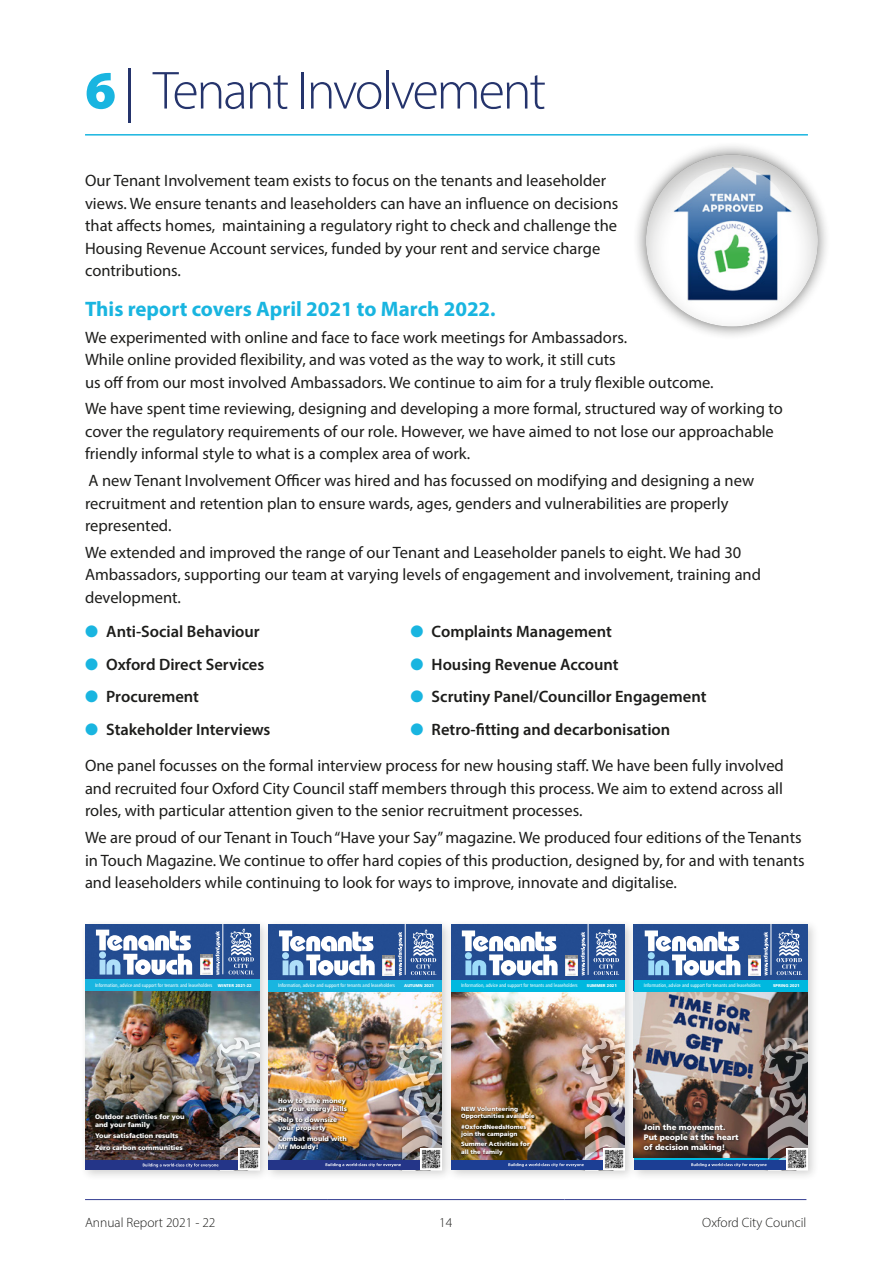
<style>
.page{position:relative;width:893px;height:1263px;background:#fff}
.page>*{position:absolute;margin:0;border:0;box-sizing:border-box;transform-origin:0 0}
.t1{font:300 54px "Myriad Pro";letter-spacing:-.04em;color:#25346c}
.t2{font:700 21px "Myriad Pro";color:#19b5e0}
.t3{font:16.5px/22.5px "Myriad Pro";color:#1d1d1b}
.t4{font:600 16.5px "Myriad Pro";color:#1d1d1b}
.t5{font:300 13.5px "Myriad Pro";color:#1d1d1b}
.t6{font:900 7.95px/10.4px "Frutiger";color:#fff}
.t7{font:900 6.6px/7.9px "Frutiger";color:#fff}
.t8{font:900 6px/7.2px "Frutiger";color:#fff}
.t9{font:condensed 5.1px "Frutiger";color:#fff}
.t10{font:900 4.05px "Frutiger";color:#fff}
.s1{font-weight:900;color:#19b5e0}
.s2{color:#19b5e0}
.s3{font-weight:900;font-stretch:normal;font-size:4.05px}
</style>
<div class="page">
<hr style="left:85px;top:134px;width:723px;height:2px;background:#19b5e0">
<hr style="left:85px;top:1199px;width:242px;height:1px;background:#343e92">
<hr style="left:327px;top:1199px;width:237px;height:1px;background:#343e92">
<hr style="left:564px;top:1199px;width:242px;height:1px;background:#343e92">
<div style="left:633px;top:141px;width:198px;height:199px;background:#1d1d1b;opacity:.6"></div>
<div style="left:633px;top:143px;width:199px;height:184px;background:#1d1d1b;opacity:.3"></div>
<img style="left:656px;top:159px;width:152px;height:154px">
<svg style="left:678px;top:168px;width:108px;height:86px"></svg>
<div style="left:79px;top:919px;width:740px;height:262px;background:#1d1d1b;opacity:.2"></div>
<img style="left:85px;top:924px;width:174px;height:56px">
<img style="left:85px;top:991px;width:174px;height:169px">
<div style="left:85px;top:980px;width:174px;height:11px;background:#19b5e0"></div>
<svg style="left:96px;top:929px;width:96px;height:46px"></svg>
<svg style="left:228px;top:928px;width:26px;height:46px"></svg>
<svg style="left:215px;top:931px;width:5px;height:44px"></svg>
<hr style="left:223px;top:924px;width:1px;height:50px;background:#fff">
<svg style="left:212px;top:1032px;width:47px;height:4px"></svg>
<div style="left:85px;top:1161px;width:174px;height:9px;background:#243588"></div>
<img style="left:143px;top:1036px;width:116px;height:134px">
<img style="left:239px;top:1149px;width:20px;height:21px">
<svg style="left:94px;top:1113px;width:93px;height:39px;background:#29211b"></svg>
<img style="left:200px;top:955px;width:12px;height:20px">
<div style="left:268px;top:924px;width:174px;height:56px;background:#234c91"></div>
<img style="left:268px;top:991px;width:174px;height:169px">
<div style="left:268px;top:980px;width:174px;height:11px;background:#19b5e0"></div>
<svg style="left:279px;top:930px;width:96px;height:45px"></svg>
<svg style="left:411px;top:929px;width:25px;height:46px"></svg>
<svg style="left:398px;top:932px;width:5px;height:43px"></svg>
<hr style="left:405px;top:924px;width:1px;height:51px;background:#fff">
<svg style="left:395px;top:1032px;width:47px;height:5px"></svg>
<div style="left:268px;top:1160px;width:174px;height:10px;background:#243588"></div>
<img style="left:326px;top:1037px;width:116px;height:133px">
<div style="left:421px;top:1148px;width:21px;height:22px;background:#f8f8f8"></div>
<img style="left:421px;top:1150px;width:20px;height:19px">
<img style="left:277px;top:1097px;width:72px;height:56px">
<img style="left:383px;top:956px;width:12px;height:19px">
<div style="left:451px;top:924px;width:174px;height:56px;background:#234c91"></div>
<img style="left:451px;top:991px;width:174px;height:169px">
<div style="left:451px;top:980px;width:174px;height:11px;background:#00b8df"></div>
<svg style="left:462px;top:930px;width:96px;height:45px"></svg>
<svg style="left:594px;top:929px;width:25px;height:46px"></svg>
<svg style="left:581px;top:932px;width:5px;height:43px"></svg>
<hr style="left:588px;top:924px;width:1px;height:51px;background:#fff">
<svg style="left:578px;top:1032px;width:47px;height:5px"></svg>
<div style="left:451px;top:1160px;width:174px;height:10px;background:#1c3e94"></div>
<img style="left:508px;top:1037px;width:117px;height:133px">
<div style="left:604px;top:1148px;width:21px;height:22px;background:#f8f8f8"></div>
<img style="left:604px;top:1150px;width:20px;height:19px">
<div style="left:460px;top:1106px;width:76px;height:51px;background:#000;opacity:.75"></div>
<img style="left:566px;top:956px;width:12px;height:19px">
<div style="left:634px;top:924px;width:174px;height:56px;background:#234c91"></div>
<img style="left:634px;top:991px;width:174px;height:169px">
<div style="left:634px;top:980px;width:174px;height:11px;background:#00b8df"></div>
<svg style="left:645px;top:930px;width:95px;height:45px"></svg>
<svg style="left:776px;top:929px;width:26px;height:46px"></svg>
<svg style="left:764px;top:932px;width:4px;height:43px"></svg>
<hr style="left:771px;top:924px;width:1px;height:51px;background:#fff">
<svg style="left:761px;top:1032px;width:47px;height:5px"></svg>
<div style="left:634px;top:1160px;width:174px;height:10px;background:#1c3e94"></div>
<img style="left:691px;top:1037px;width:117px;height:133px">
<div style="left:787px;top:1148px;width:21px;height:22px;background:#fff"></div>
<img style="left:787px;top:1149px;width:20px;height:20px">
<div style="left:643px;top:1123px;width:98px;height:31px;background:#231f20;opacity:.75"></div>
<img style="left:748px;top:956px;width:13px;height:19px">
<h1 class="t1" style="left:85px;top:58px;width:463px"><span class="s1">6</span> | Tenant Involvement</h1>
<p class="t3" style="left:85px;top:169px;width:535px">Our Tenant Involvement team exists to focus on the tenants and leaseholder views. We ensure tenants and leaseholders can have an influence on decisions that affects homes, maintaining a regulatory right to check and challenge the Housing Revenue Account services, funded by your rent and service charge contributions.</p>
<p class="t2" style="left:85px;top:295px;width:412px">This report covers April 2021 to March 2022.</p>
<p class="t3" style="left:85px;top:326px;width:630px">We experimented with online and face to face work meetings for Ambassadors.<br>While online provided flexibility, and was voted as the way to work, it still cuts<br>us off from our most involved Ambassadors. We continue to aim for a truly flexible outcome.</p>
<p class="t3" style="left:85px;top:397px;width:699px">We have spent time reviewing, designing and developing a more formal, structured way of working to cover the regulatory requirements of our role. However, we have aimed to not lose our approachable friendly informal style to what is a complex area of work.</p>
<p class="t3" style="left:85px;top:469px;width:671px">A new Tenant Involvement Officer was hired and has focussed on modifying and designing a new recruitment and retention plan to ensure wards, ages, genders and vulnerabilities are properly represented.</p>
<p class="t3" style="left:85px;top:541px;width:678px">We extended and improved the range of our Tenant and Leaseholder panels to eight. We had 30<br>Ambassadors, supporting our team at varying levels of engagement and involvement, training and development.</p>
<p class="t4" style="left:85px;top:621px;width:176px"><span class="s2">●</span> Anti-Social Behaviour</p>
<p class="t4" style="left:85px;top:654px;width:181px"><span class="s2">●</span> Oxford Direct Services</p>
<p class="t4" style="left:85px;top:686px;width:115px"><span class="s2">●</span> Procurement</p>
<p class="t4" style="left:85px;top:719px;width:187px"><span class="s2">●</span> Stakeholder Interviews</p>
<p class="t4" style="left:410px;top:621px;width:203px"><span class="s2">●</span> Complaints Management</p>
<p class="t4" style="left:410px;top:654px;width:210px"><span class="s2">●</span> Housing Revenue Account</p>
<p class="t4" style="left:410px;top:686px;width:298px"><span class="s2">●</span> Scrutiny Panel/Councillor Engagement</p>
<p class="t4" style="left:410px;top:719px;width:261px"><span class="s2">●</span> Retro-fitting and decarbonisation</p>
<p class="t3" style="left:85px;top:754px;width:700px;text-align:justify">One panel focusses on the formal interview process for new housing staff. We have been fully involved and recruited four Oxford City Council staff members through this process. We aim to extend across all roles, with particular attention given to the senior recruitment processes.</p>
<p class="t3" style="left:85px;top:826px;width:721px">We are proud of our Tenant in Touch “Have your Say” magazine. We produced four editions of the Tenants in Touch Magazine. We continue to offer hard copies of this production, designed by, for and with tenants and leaseholders while continuing to look for ways to improve, innovate and digitalise.</p>
<p class="t9" style="left:95px;top:982px;width:158px">Information, advice and support for tenants and leaseholders <span class="s3">WINTER 2021-22</span></p>
<p class="t9" style="left:278px;top:982px;width:118px">Information, advice and support for tenants and leaseholders</p>
<p class="t10" style="left:404px;top:983px;width:31px">AUTUMN 2021</p>
<p class="t9" style="left:461px;top:982px;width:118px">Information, advice and support for tenants and leaseholders</p>
<p class="t10" style="left:587px;top:983px;width:32px">SUMMER 2021</p>
<p class="t9" style="left:644px;top:982px;width:118px">Information, advice and support for tenants and leaseholders</p>
<p class="t10" style="left:773px;top:983px;width:28px">SPRING 2021</p>
<p class="t7" style="left:95px;top:1113px;width:91px">Outdoor activities for you and your family</p>
<p class="t7" style="left:95px;top:1130px;width:89px;line-height:11.1px">Your satisfaction results<br>Zero carbon communities</p>
<p class="t7" style="left:278px;top:1097px;width:70px">How to save money on your energy bills</p>
<p class="t7" style="left:278px;top:1116px;width:61px">Help to downsize your property</p>
<p class="t7" style="left:278px;top:1135px;width:70px">Combat mould with<br>Mr Mouldy!</p>
<p class="t8" style="left:461px;top:1105px;width:75px">NEW Volunteering<br>Opportunities available</p>
<p class="t8" style="left:461px;top:1123px;width:67px">#OxfordNeedsHomes join the campaign</p>
<p class="t8" style="left:461px;top:1140px;width:70px">Summer Activities for all the family</p>
<p class="t6" style="left:644px;top:1122px;width:96px">Join the movement.<br>Put people at the heart</p>
<p class="t6" style="left:644px;top:1142px;width:83px">of decision making!</p>
<p class="t5" style="left:85px;top:1214px;width:132px">Annual Report 2021 - 22</p>
<p class="t5" style="left:439px;top:1214px;width:15px">14</p>
<p class="t5" style="left:702px;top:1214px;width:106px">Oxford City Council</p>
</div>
